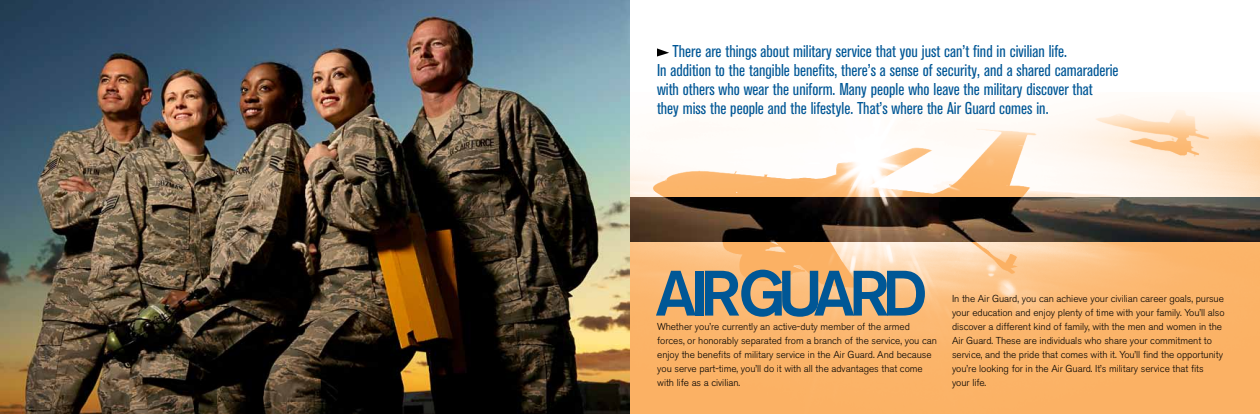
<style>
.page{position:relative;width:1260px;height:414px;background:#fff}
.page>*{position:absolute;margin:0;border:0;box-sizing:border-box;transform-origin:0 0}
.t1{font:500 63.5px "Akzidenz Grotesk BE";letter-spacing:-.125em;color:#005796}
.t2{font:condensed 17px/19px "Akzidenz Grotesk BE";color:#005796}
.t3{font:10px/14px "Akzidenz Grotesk BE Light Os F";letter-spacing:-.005em;color:#000}
</style>
<div class="page">
<img style="left:630px;top:102px;width:630px;height:312px">
<img style="left:630px;top:197px;width:630px;height:45px">
<svg style="left:657px;top:48px;width:12px;height:9px"></svg>
<img style="left:0;top:0;width:630px;height:414px">
<p class="t2" style="left:657px;top:42px;width:463px;text-indent:16px">There are things about military service that you just can’t find in civilian life.<br>In addition to the tangible benefits, there’s a sense of security, and a shared camaraderie with others who wear the uniform. Many people who leave the military discover that they miss the people and the lifestyle. That’s where the Air Guard comes in.</p>
<p class="t1" style="left:656px;top:254px;width:273px">AIR GUARD</p>
<p class="t3" style="left:657px;top:320px;width:281px">Whether you’re currently an active-duty member of the armed forces, or honorably separated from a branch of the service, you can enjoy the benefits of military service in the Air Guard. And because you serve part-time, you’ll do it with all the advantages that come with life as a civilian.</p>
<p class="t3" style="left:952px;top:292px;width:274px">In the Air Guard, you can achieve your civilian career goals, pursue your education and enjoy plenty of time with your family. You’ll also discover a different kind of family, with the men and women in the Air Guard. These are individuals who share your commitment to service, and the pride that comes with it. You’ll find the opportunity you’re looking for in the Air Guard. It’s military service that fits<br>your life.</p>
</div>
